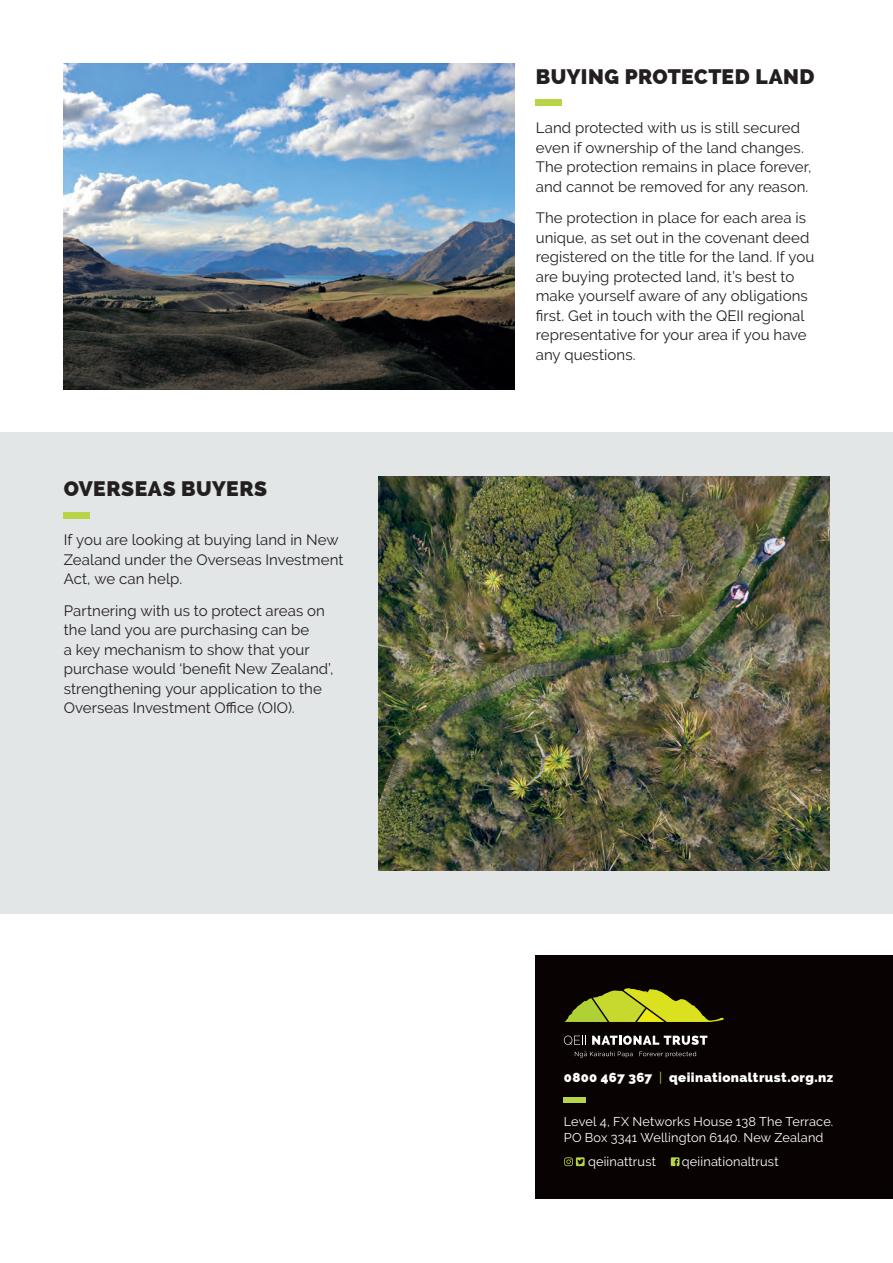
<style>
.page{position:relative;width:893px;height:1263px;background:#fff}
.page>*{position:absolute;margin:0;border:0;box-sizing:border-box;transform-origin:0 0}
.t1{font:800 21px "Raleway";letter-spacing:.02em;color:#231f20}
.t2{font:15px/19.5px "Raleway";letter-spacing:.005em;color:#231f20}
.t3{font:800 13.2px "Raleway";letter-spacing:.035em;color:#fff}
.t4{font:12.75px/16.5px "Raleway";letter-spacing:.01em;color:#fff}
.s1{font-weight:400;color:#b8d548}
</style>
<div class="page">
<div style="left:0;top:432px;width:893px;height:481px;background:#e3e6e7"></div>
<img style="left:64px;top:64px;width:450px;height:325px">
<img style="left:378px;top:476px;width:451px;height:395px">
<div style="left:536px;top:100px;width:26px;height:6px;background:#b8d548"></div>
<div style="left:64px;top:512px;width:26px;height:6px;background:#b8d548"></div>
<div style="left:536px;top:956px;width:357px;height:243px;background:#080302"></div>
<svg style="left:564px;top:988px;width:160px;height:34px"></svg>
<svg style="left:564px;top:1035px;width:143px;height:10px"></svg>
<svg style="left:575px;top:1051px;width:58px;height:6px"></svg>
<svg style="left:639px;top:1051px;width:57px;height:6px"></svg>
<div style="left:564px;top:1097px;width:22px;height:5px;background:#b8d548"></div>
<svg style="left:671px;top:1157px;width:8px;height:9px"></svg>
<svg style="left:564px;top:1157px;width:21px;height:9px"></svg>
<h1 class="t1" style="left:64px;top:476px;width:205px">OVERSEAS BUYERS</h1>
<p class="t2" style="left:64px;top:530px;width:281px">If you are looking at buying land in New<br>Zealand under the Overseas Investment<br>Act, we can help.</p>
<p class="t2" style="left:64px;top:601px;width:271px">Partnering with us to protect areas on the land you are purchasing can be<br>a key mechanism to show that your purchase would ‘benefit New Zealand’, strengthening your application to the Overseas Investment Office (OIO).</p>
<h1 class="t1" style="left:536px;top:64px;width:280px">BUYING PROTECTED LAND</h1>
<p class="t2" style="left:536px;top:118px;width:277px">Land protected with us is still secured even if ownership of the land changes.<br>The protection remains in place forever, and cannot be removed for any reason.</p>
<p class="t2" style="left:536px;top:208px;width:280px">The protection in place for each area is unique, as set out in the covenant deed registered on the title for the land. If you are buying protected land, it’s best to make yourself aware of any obligations first. Get in touch with the QEII regional representative for your area if you have any questions.</p>
<p class="t3" style="left:564px;top:1070px;width:271px">0800 467 367 <span class="s1">|</span> qeiinationaltrust.org.nz</p>
<p class="t4" style="left:564px;top:1113px;width:271px">Level 4, FX Networks House 138 The Terrace.<br>PO Box 3341 Wellington 6140. New Zealand</p>
<p class="t4" style="left:588px;top:1153px;width:69px">qeiinattrust</p>
<p class="t4" style="left:682px;top:1153px;width:98px">qeiinationaltrust</p>
</div>
